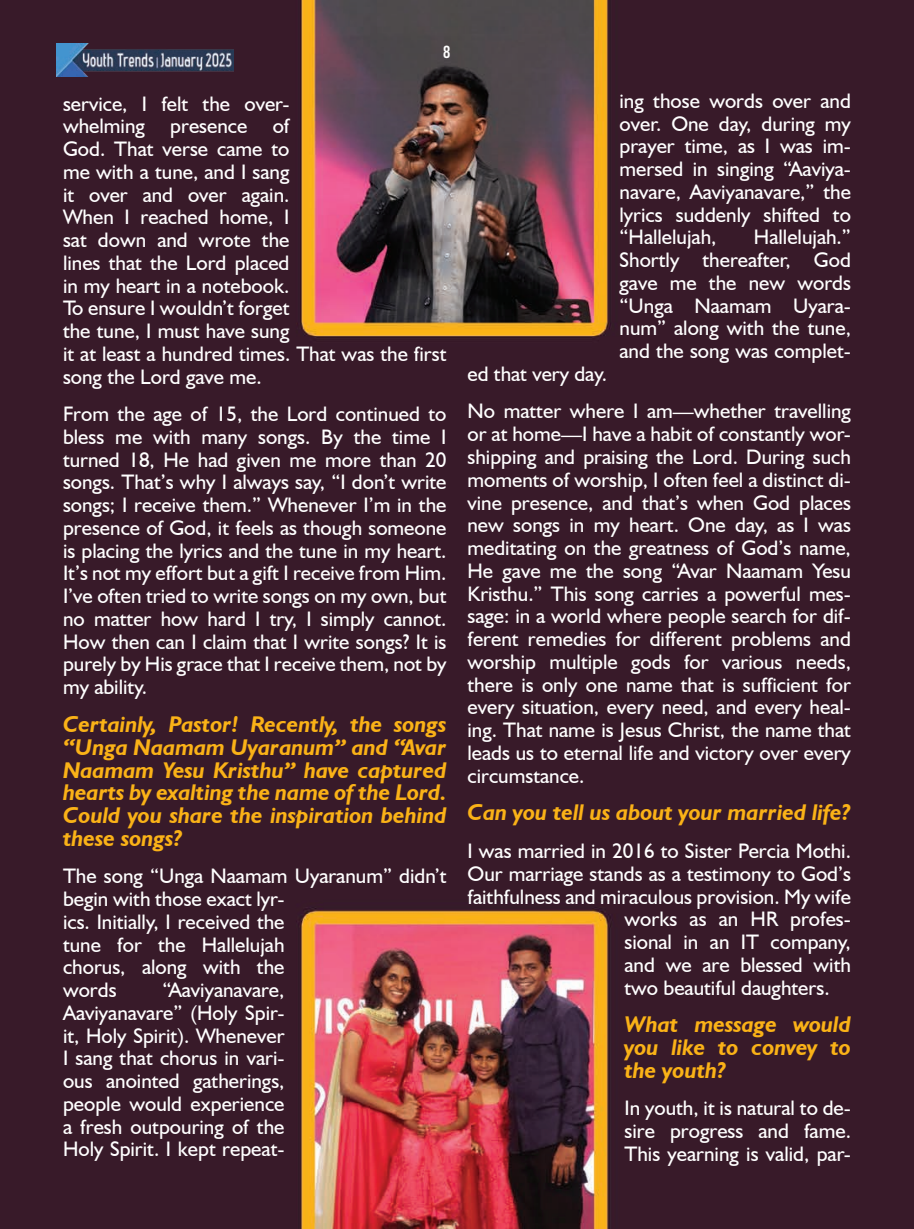
<style>
.page{position:relative;width:914px;height:1229px;background:#fff}
.page>*{position:absolute;margin:0;border:0;box-sizing:border-box;transform-origin:0 0}
.t1{font:italic 700 22.75px/22.8px "Humanist 521 BT";color:#fab217;text-align:justify}
.t2{font:21px/22.8px "Humanist 521 BT";color:#fff;text-align:justify}
.t3{font:17.5px "Bebas Kai";color:#fff}
</style>
<div class="page">
<img style="left:0;top:0;width:914px;height:1228px">
<img style="left:57px;top:44px;width:177px;height:32px">
<p class="t3" style="left:443px;top:42px;width:9px">8</p>
<p class="t2" style="left:63px;top:92px;width:385px;text-align:left">service, I felt the over-<br>whelming presence of<br>God. That verse came to<br>me with a tune, and I sang<br>it over and over again.<br>When I reached home, I<br>sat down and wrote the<br>lines that the Lord placed<br>in my heart in a notebook.<br>To ensure I wouldn’t forget<br>the tune, I must have sung<br>it at least a hundred times. That was the first song the Lord gave me.</p>
<p class="t2" style="left:63px;top:402px;width:385px">From the age of 15, the Lord continued to bless me with many songs. By the time I turned 18, He had given me more than 20 songs. That’s why I always say, “I don’t write songs; I receive them.” Whenever I’m in the presence of God, it feels as though someone is placing the lyrics and the tune in my heart.<br>It’s not my effort but a gift I receive from Him.<br>I’ve often tried to write songs on my own, but no matter how hard I try, I simply cannot.<br>How then can I claim that I write songs? It is purely by His grace that I receive them, not by my ability.</p>
<p class="t1" style="left:63px;top:712px;width:385px">Certainly, Pastor! Recently, the songs “Unga Naamam Uyaranum” and “Avar Naamam Yesu Kristhu” have captured hearts by exalting the name of the Lord.<br>Could you share the inspiration behind these songs?</p>
<p class="t2" style="left:63px;top:864px;width:385px;text-align:left">The song “Unga Naamam Uyaranum” didn’t begin with those exact lyr-<br>ics. Initially, I received the<br>tune for the Hallelujah<br>chorus, along with the<br>words</p>
<p class="t2" style="left:63px;top:978px;width:223px;text-indent:99px">“Aaviyanavare, Aaviyanavare” (Holy Spir&shy;it, Holy Spirit). Whenever I sang that chorus in vari&shy;ous anointed gatherings, people would experience a fresh outpouring of the Holy Spirit. I kept repeat-</p>
<p class="t2" style="left:619px;top:89px;width:233px">ing those words over and over. One day, during my prayer time, as I was im&shy;mersed in singing “Aaviya&shy;navare, Aaviyanavare,” the lyrics suddenly shifted to “Hallelujah,</p>
<p class="t2" style="left:619px;top:225px;width:233px;text-indent:134px">Hallelujah.” Shortly thereafter, God gave me the new words “Unga Naamam Uyara&shy;num” along with the tune, and the song was complet-</p>
<p class="t2" style="left:467px;top:354px;width:385px;line-height:37.6px">ed that very day.<br>No matter where I am—whether travelling</p>
<p class="t2" style="left:467px;top:422px;width:385px">or at home—I have a habit of constantly wor&shy;shipping and praising the Lord. During such moments of worship, I often feel a distinct di&shy;vine presence, and that’s when God places new songs in my heart. One day, as I was meditating on the greatness of God’s name, He gave me the song “Avar Naamam Yesu Kristhu.” This song carries a powerful mes&shy;sage: in a world where people search for dif&shy;ferent remedies for different problems and worship multiple gods for various needs, there is only one name that is sufficient for every situation, every need, and every heal&shy;ing. That name is Jesus Christ, the name that leads us to eternal life and victory over every circumstance.</p>
<p class="t1" style="left:467px;top:800px;width:385px">Can you tell us about your married life?</p>
<p class="t2" style="left:467px;top:839px;width:385px">I was married in 2016 to Sister Percia Mothi.</p>
<p class="t2" style="left:467px;top:862px;width:385px">Our marriage stands as a testimony to God’s</p>
<p class="t2" style="left:467px;top:884px;width:385px">faithfulness and miraculous provision. My wife</p>
<p class="t2" style="left:624px;top:907px;width:228px">works as an HR profes-</p>
<p class="t2" style="left:624px;top:930px;width:228px">sional in an IT company,</p>
<p class="t2" style="left:624px;top:953px;width:228px">and we are blessed with</p>
<p class="t2" style="left:624px;top:975px;width:207px">two beautiful daughters.</p>
<p class="t1" style="left:624px;top:1012px;width:228px">What message would you like to convey to the youth?</p>
<p class="t2" style="left:624px;top:1096px;width:228px">In youth, it is natural to de&shy;sire progress and fame.<br>This yearning is valid, par-</p>
</div>
